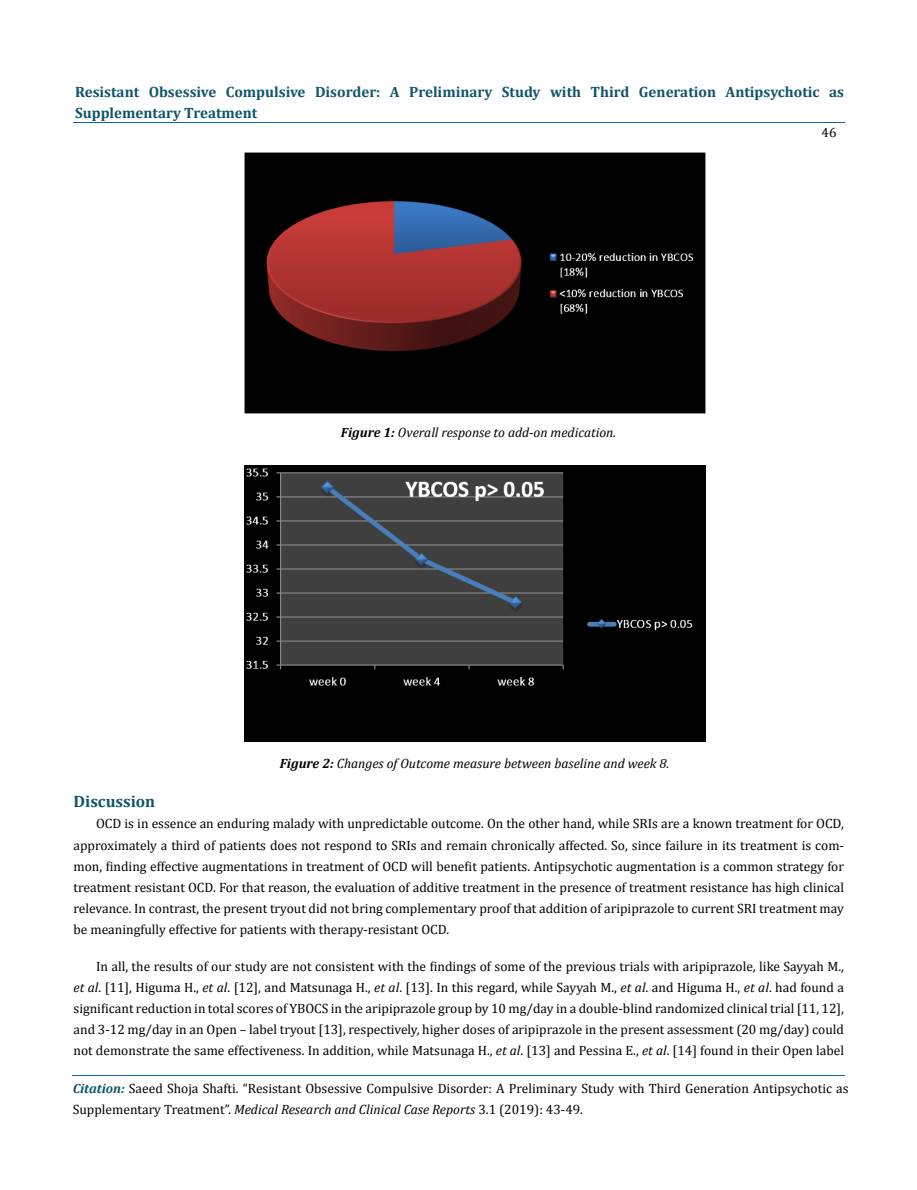
<style>
.page{position:relative;width:917px;height:1190px;background:#fff}
.page>*{position:absolute;margin:0;border:0;box-sizing:border-box;transform-origin:0 0}
.t1{font:700 16.5px "Cambria";color:#0e546a}
.t2{font:700 15px/21px "Cambria";color:#0e546a}
.t3{font:13.5px/21px "Cambria";color:#000;text-align:justify}
.t4{font:italic 13.5px "Cambria";color:#000}
.s1{font-weight:700}
.s2{font-style:italic}
.s3{font-weight:700;font-style:italic;font-size:13.35px;color:#0e546a}
</style>
<div class="page">
<hr style="left:74px;top:123px;width:771px;height:1px;background:#0d66b1">
<hr style="left:72px;top:1075px;width:773px;height:1px;background:#0d66b1">
<img style="left:245px;top:153px;width:460px;height:260px">
<img style="left:245px;top:465px;width:460px;height:276px">
<p class="t2" style="left:75px;top:80px;width:770px">Resistant Obsessive Compulsive Disorder: A Preliminary Study with Third Generation Antipsychotic as<br>Supplementary Treatment</p>
<p class="t4" style="left:341px;top:424px;width:277px"><span class="s1">Figure 1:</span> Overall response to add-on medication.</p>
<p class="t4" style="left:280px;top:754px;width:391px"><span class="s1">Figure 2:</span> Changes of Outcome measure between baseline and week 8.</p>
<p class="t3" style="left:821px;top:122px;width:16px">46</p>
<p class="t1" style="left:74px;top:791px;width:83px">Discussion</p>
<p class="t3" style="left:73px;top:813px;width:772px;text-indent:23px">OCD is in essence an enduring malady with unpredictable outcome. On the other hand, while SRIs are a known treatment for OCD, approximately a third of patients does not respond to SRIs and remain chronically affected. So, since failure in its treatment is com&shy;mon, finding effective augmentations in treatment of OCD will benefit patients. Antipsychotic augmentation is a common strategy for treatment resistant OCD. For that reason, the evaluation of additive treatment in the presence of treatment resistance has high clinical relevance. In contrast, the present tryout did not bring complementary proof that addition of aripiprazole to current SRI treatment may be meaningfully effective for patients with therapy-resistant OCD.</p>
<p class="t3" style="left:73px;top:956px;width:772px;text-indent:23px">In all, the results of our study are not consistent with the findings of some of the previous trials with aripiprazole, like Sayyah M., <span class="s2">et al</span>. [11], Higuma H., <span class="s2">et al</span>. [12], and Matsunaga H., <span class="s2">et al</span>. [13]. In this regard, while Sayyah M., <span class="s2">et al</span>. and Higuma H., <span class="s2">et al</span>. had found a significant reduction in total scores of YBOCS in the aripiprazole group by 10 mg/day in a double-blind randomized clinical trial [11, 12], and 3-12 mg/day in an Open – label tryout [13], respectively, higher doses of aripiprazole in the present assessment (20 mg/day) could not demonstrate the same effectiveness. In addition, while Matsunaga H., <span class="s2">et al</span>. [13] and Pessina E., <span class="s2">et al</span>. [14] found in their Open label</p>
<p class="t3" style="left:73px;top:1077px;width:777px"><span class="s3">Citation:</span> Saeed Shoja Shafti. “Resistant Obsessive Compulsive Disorder: A Preliminary Study with Third Generation Antipsychotic as<br>Supplementary Treatment”. <span class="s2">Medical Research and Clinical Case Reports</span> 3.1 (2019): 43-49.</p>
</div>
